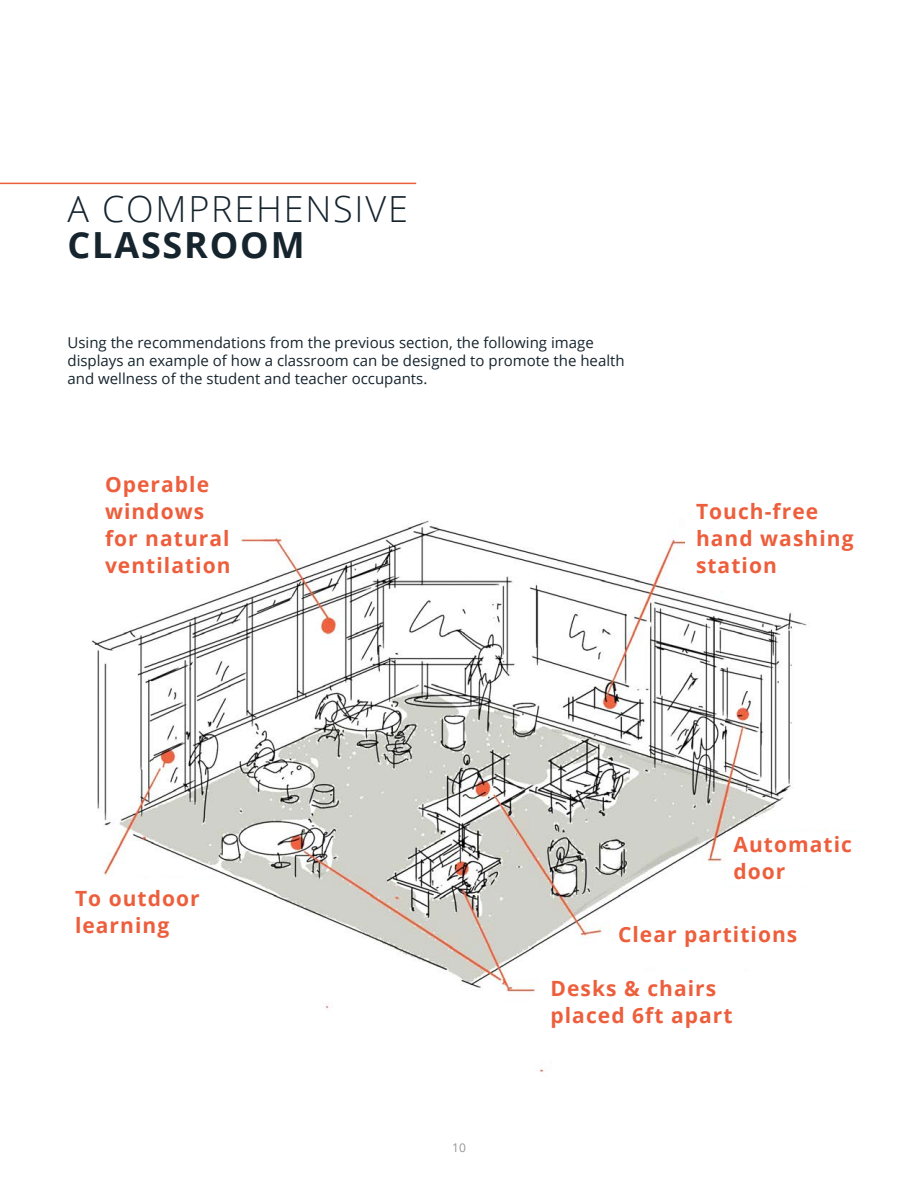
<style>
.page{position:relative;width:918px;height:1188px;background:#fff}
.page>*{position:absolute;margin:0;border:0;box-sizing:border-box;transform-origin:0 0}
.Chapter_Title_-_Alig{font:300 36px/36px "Open Sans";letter-spacing:.05em;color:#16242e}
.Chapter_Title_-_Alig-2{font:700 21px/27px "Open Sans";letter-spacing:.05em;color:#ed5f3c}
.Body_Text{font:15px/18px "Open Sans";color:#16242e}
.t1{font:12px "Open Sans";color:#939598}
.s1{font-weight:700}
</style>
<div class="page">
<hr style="left:0;top:183px;width:416px;height:1px;background:#ed5f3c">
<img style="left:91px;top:518px;width:738px;height:554px">
<div style="left:24px;top:490px;width:252px;height:46px;background:#fff"></div>
<div style="left:38px;top:531px;width:192px;height:59px;background:#fff"></div>
<div style="left:686px;top:508px;width:187px;height:83px;background:#fff"></div>
<div style="left:75px;top:879px;width:155px;height:83px;background:#fff"></div>
<div style="left:552px;top:972px;width:249px;height:82px;background:#fff"></div>
<div style="left:610px;top:904px;width:250px;height:54px;background:#fff"></div>
<div style="left:726px;top:832px;width:138px;height:54px;background:#fff"></div>
<p class="Chapter_Title_-_Alig" style="left:68px;top:190px;width:342px">A COMPREHENSIVE<br><span class="s1">CLASSROOM</span></p>
<p class="Body_Text" style="left:68px;top:333px;width:559px">Using the recommendations from the previous section, the following image displays an example of how a classroom can be designed to promote the health and wellness of the student and teacher occupants.</p>
<p class="Chapter_Title_-_Alig-2" style="left:105px;top:470px;width:106px">Operable windows</p>
<p class="Chapter_Title_-_Alig-2" style="left:105px;top:524px;width:127px">for natural ventilation</p>
<p class="Chapter_Title_-_Alig-2" style="left:696px;top:497px;width:159px">Touch-free hand washing station</p>
<p class="Chapter_Title_-_Alig-2" style="left:734px;top:830px;width:120px">Automatic door</p>
<p class="Chapter_Title_-_Alig-2" style="left:75px;top:884px;width:126px">To outdoor learning</p>
<p class="t1" style="left:452px;top:1139px;width:15px">10</p>
<p class="Chapter_Title_-_Alig-2" style="left:618px;top:920px;width:181px">Clear partitions</p>
<p class="Chapter_Title_-_Alig-2" style="left:550px;top:974px;width:184px">Desks &amp; chairs placed 6ft apart</p>
</div>
